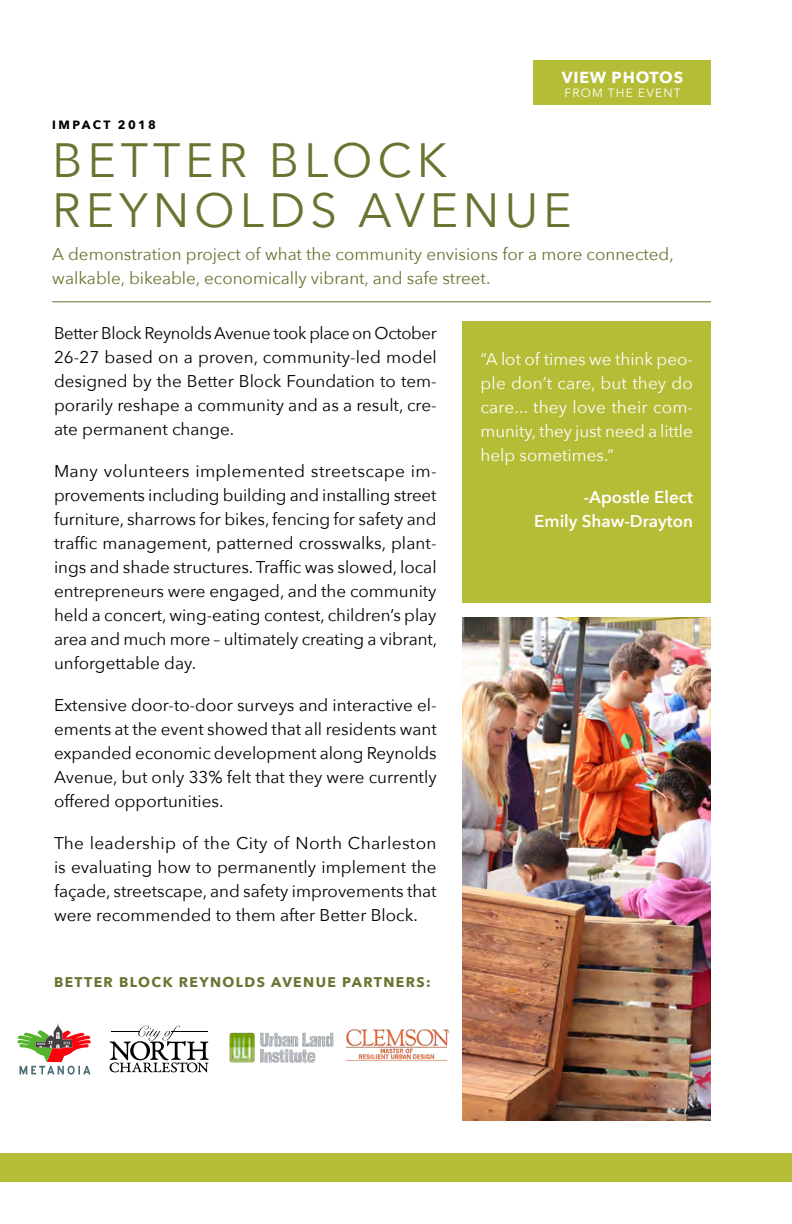
<style>
.page{position:relative;width:792px;height:1224px;background:#fff}
.page>*{position:absolute;margin:0;border:0;box-sizing:border-box;transform-origin:0 0}
.t1{font:48px/50px "Avenir Next";letter-spacing:.1em;color:#6c7230}
.t2{font:17px/24px "Avenir Next";color:#000;text-align:justify}
.t3{font:17px/24px "Avenir Next";color:#6c7230}
.t4{font:17px/24px "Avenir Next";color:#fff;text-align:justify}
.t5{font:600 17px/24px "Avenir Next";color:#fff;text-align:right}
.t6{font:700 16px "Avenir Next";letter-spacing:.05em;color:#fff}
.t7{font:700 14px "Avenir Next";letter-spacing:.1em;color:#6c7230}
.t8{font:12px "Avenir Next";letter-spacing:.1em;color:#fff}
.t9{font:700 12px "Avenir Next";letter-spacing:.2em;color:#000}
</style>
<div class="page">
<div style="left:463px;top:321px;width:248px;height:173px;background:#b5bc35"></div>
<div style="left:463px;top:459px;width:248px;height:101px;background:#b5bc35"></div>
<div style="left:463px;top:525px;width:248px;height:77px;background:#b5bc35"></div>
<img style="left:463px;top:618px;width:248px;height:503px">
<hr style="left:52px;top:301px;width:659px;height:1px;background:#6c7230">
<svg style="left:18px;top:1023px;width:73px;height:52px"></svg>
<svg style="left:110px;top:1025px;width:99px;height:47px"></svg>
<hr style="left:171px;top:1031px;width:36px;height:1px;background:#000">
<img style="left:229px;top:1032px;width:105px;height:31px">
<img style="left:346px;top:1029px;width:104px;height:32px">
<div style="left:534px;top:60px;width:177px;height:45px;background:#b5bc35"></div>
<div style="left:0;top:1153px;width:792px;height:29px;background:#b5bc35"></div>
<p class="t9" style="left:52px;top:114px;width:105px">IMPACT 2018</p>
<p class="t6" style="left:562px;top:63px;width:123px">VIEW PHOTOS</p>
<p class="t8" style="left:564px;top:82px;width:118px">FROM THE EVENT</p>
<h1 class="t1" style="left:52px;top:133px;width:521px">BETTER BLOCK<br>REYNOLDS AVENUE</h1>
<p class="t3" style="left:52px;top:241px;width:623px">A demonstration project of what the community envisions for a more connected, walkable, bikeable, economically vibrant, and safe street.</p>
<p class="t2" style="left:54px;top:320px;width:384px">Better Block Reynolds Avenue took place on October 26-27 based on a proven, community-led model designed by the Better Block Foundation to tem&shy;porarily reshape a community and as a result, cre&shy;ate permanent change.</p>
<p class="t2" style="left:54px;top:458px;width:385px">Many volunteers implemented streetscape im&shy;provements including building and installing street furniture, sharrows for bikes, fencing for safety and traffic management, patterned crosswalks, plant&shy;ings and shade structures. Traffic was slowed, local entrepreneurs were engaged, and the community held a concert, wing-eating contest, children’s play area and much more – ultimately creating a vibrant, unforgettable day.</p>
<p class="t2" style="left:54px;top:692px;width:384px">Extensive door-to-door surveys and interactive el&shy;ements at the event showed that all residents want expanded economic development along Reynolds Avenue, but only 33% felt that they were currently offered opportunities.</p>
<p class="t2" style="left:54px;top:830px;width:384px">The leadership of the City of North Charleston is evaluating how to permanently implement the façade, streetscape, and safety improvements that were recommended to them after Better Block.</p>
<p class="t7" style="left:54px;top:970px;width:378px">BETTER BLOCK REYNOLDS AVENUE PARTNERS:</p>
<p class="t4" style="left:481px;top:346px;width:214px">“A lot of times we think peo&shy;ple don’t care, but they do care... they love their com&shy;munity, they just need a little help sometimes.”</p>
<p class="t5" style="left:534px;top:485px;width:160px">-Apostle Elect<br>Emily Shaw-Drayton</p>
</div>
